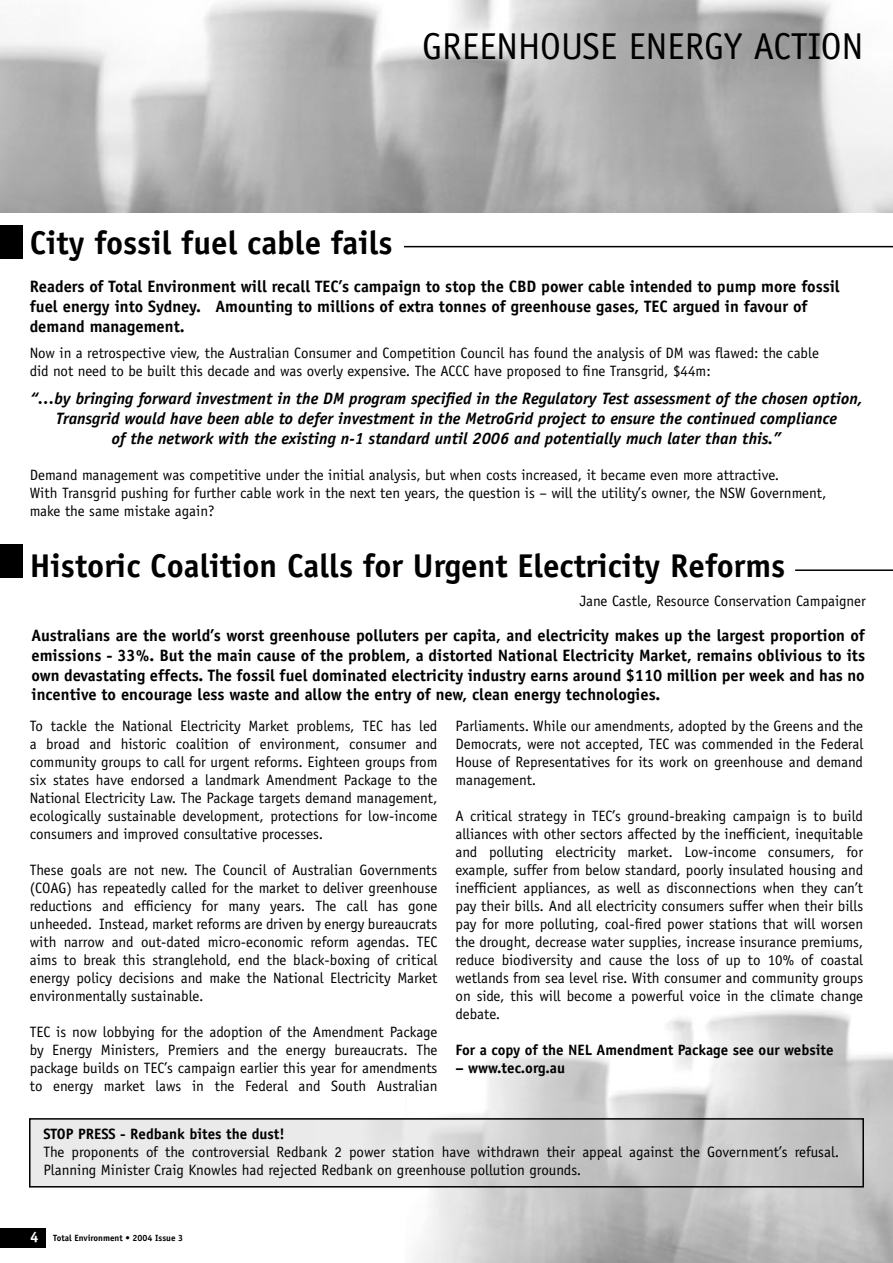
<style>
.page{position:relative;width:893px;height:1263px;background:#fff}
.page>*{position:absolute;margin:0;border:0;box-sizing:border-box;transform-origin:0 0}
.t1{font:37.5px "Officina Sans";color:#000}
.t2{font:700 33px "Officina Sans";color:#000}
.t3{font:700 16.5px/19.8px "Officina Sans";color:#000}
.t4{font:italic 700 16.5px/19.8px "Officina Sans";color:#000;text-align:center}
.t5{font:15px/18px "Officina Sans";color:#000;text-align:justify}
.t6{font:700 15px "Officina Sans";color:#000}
.t7{font:700 9px "Officina Sans";color:#000}
.s1{font-size:15px;color:#fff}
</style>
<div class="page">
<img style="left:406px;top:1010px;width:487px;height:253px">
<svg style="left:30px;top:1119px;width:833px;height:68px;background:#d9d9d9"></svg>
<div style="left:29px;top:1118px;width:835px;height:69px;border:2px solid #000"></div>
<div style="left:0;top:1228px;width:46px;height:19px;background:#000"></div>
<img style="left:0;top:0;width:893px;height:213px">
<div style="left:0;top:225px;width:22px;height:34px;background:#000"></div>
<div style="left:0;top:545px;width:22px;height:33px;background:#000"></div>
<hr style="left:404px;top:246px;width:489px;height:1px;background:#000">
<hr style="left:795px;top:569px;width:98px;height:2px;background:#000">
<h1 class="t1" style="left:422px;top:24px;width:443px">GREENHOUSE ENERGY ACTION</h1>
<h2 class="t2" style="left:30px;top:222px;width:364px">City fossil fuel cable fails</h2>
<p class="t3" style="left:30px;top:276px;width:812px">Readers of Total Environment will recall TEC’s campaign to stop the CBD power cable intended to pump more fossil fuel energy into Sydney. Amounting to millions of extra tonnes of greenhouse gases, TEC argued in favour of demand management.</p>
<p class="t5" style="left:30px;top:344px;width:791px">Now in a retrospective view, the Australian Consumer and Competition Council has found the analysis of DM was flawed: the cable did not need to be built this decade and was overly expensive. The ACCC have proposed to fine Transgrid, $44m:</p>
<p class="t4" style="left:30px;top:389px;width:834px">“…by bringing forward investment in the DM program specified in the Regulatory Test assessment of the chosen option,<br>Transgrid would have been able to defer investment in the MetroGrid project to ensure the continued compliance<br>of the network with the existing n-1 standard until 2006 and potentially much later than this.”</p>
<p class="t5" style="left:30px;top:466px;width:798px;text-align:left">Demand management was competitive under the initial analysis, but when costs increased, it became even more attractive.<br>With Transgrid pushing for further cable work in the next ten years, the question is – will the utility’s owner, the NSW Government, make the same mistake again?</p>
<h2 class="t2" style="left:30px;top:545px;width:757px">Historic Coalition Calls for Urgent Electricity Reforms</h2>
<p class="t5" style="left:580px;top:591px;width:287px">Jane Castle, Resource Conservation Campaigner</p>
<p class="t3" style="left:32px;top:625px;width:835px;text-align:justify">Australians are the world’s worst greenhouse polluters per capita, and electricity makes up the largest proportion of emissions - 33%. But the main cause of the problem, a distorted National Electricity Market, remains oblivious to its own devastating effects. The fossil fuel dominated electricity industry earns around $110 million per week and has no incentive to encourage less waste and allow the entry of new, clean energy technologies.</p>
<p class="t5" style="left:30px;top:717px;width:409px">To tackle the National Electricity Market problems, TEC has led a broad and historic coalition of environment, consumer and community groups to call for urgent reforms. Eighteen groups from six states have endorsed a landmark Amendment Package to the National Electricity Law. The Package targets demand management, ecologically sustainable development, protections for low-income consumers and improved consultative processes.</p>
<p class="t5" style="left:30px;top:861px;width:409px">These goals are not new. The Council of Australian Governments (COAG) has repeatedly called for the market to deliver greenhouse reductions and efficiency for many years. The call has gone unheeded. Instead, market reforms are driven by energy bureaucrats with narrow and out-dated micro-economic reform agendas. TEC aims to break this stranglehold, end the black-boxing of critical energy policy decisions and make the National Electricity Market environmentally sustainable.</p>
<p class="t5" style="left:30px;top:1023px;width:409px">TEC is now lobbying for the adoption of the Amendment Package by Energy Ministers, Premiers and the energy bureaucrats. The package builds on TEC’s campaign earlier this year for amendments to energy market laws in the Federal and South Australian</p>
<p class="t5" style="left:455px;top:717px;width:409px">Parliaments. While our amendments, adopted by the Greens and the Democrats, were not accepted, TEC was commended in the Federal House of Representatives for its work on greenhouse and demand management.</p>
<p class="t5" style="left:455px;top:807px;width:409px">A critical strategy in TEC’s ground-breaking campaign is to build alliances with other sectors affected by the inefficient, inequitable and polluting electricity market. Low-income consumers, for example, suffer from below standard, poorly insulated housing and inefficient appliances, as well as disconnections when they can’t pay their bills. And all electricity consumers suffer when their bills pay for more polluting, coal-fired power stations that will worsen the drought, decrease water supplies, increase insurance premiums, reduce biodiversity and cause the loss of up to 10% of coastal wetlands from sea level rise. With consumer and community groups on side, this will become a powerful voice in the climate change debate.</p>
<p class="t6" style="left:455px;top:1040px;width:380px">For a copy of the NEL Amendment Package see our website</p>
<p class="t6" style="left:455px;top:1058px;width:111px">– www.tec.org.au</p>
<p class="t6" style="left:43px;top:1125px;width:243px">STOP PRESS - Redbank bites the dust!</p>
<p class="t5" style="left:43px;top:1143px;width:797px">The proponents of the controversial Redbank 2 power station have withdrawn their appeal against the Government’s refusal.<br>Planning Minister Craig Knowles had rejected Redbank on greenhouse pollution grounds.</p>
<p class="t7" style="left:30px;top:1232px;width:154px"><span class="s1">4</span> Total Environment • 2004 Issue 3</p>
</div>
